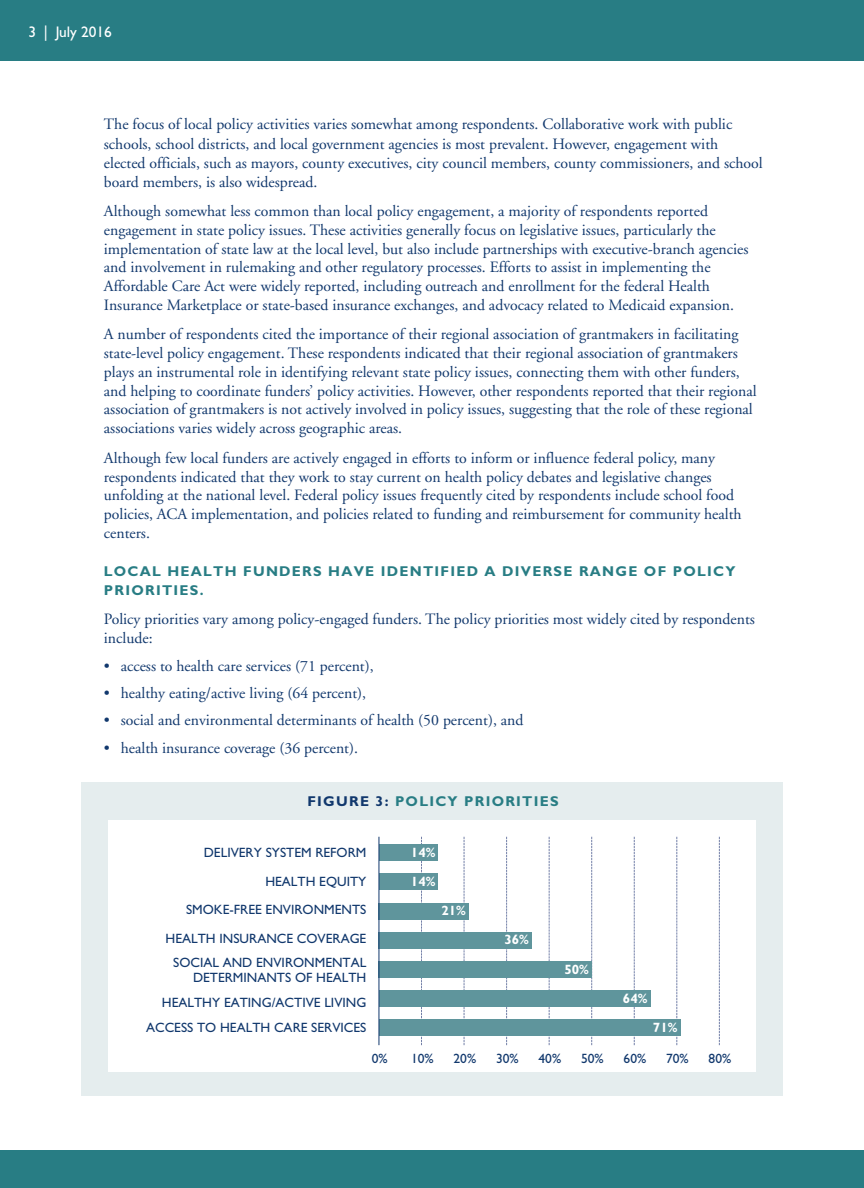
<style>
.page{position:relative;width:864px;height:1188px;background:#fff}
.page>*{position:absolute;margin:0;border:0;box-sizing:border-box;transform-origin:0 0}
.t1{font:15.75px/18.8px "Adobe Garamond";color:#11386d}
.t2{font:15.3px "Gill Sans";color:#fff}
.t3{font:700 14.25px/19px "Gill Sans";letter-spacing:.09em;color:#287d84}
.t4{font:13.5px/28.7px "Gill Sans";color:#11386d;text-align:right}
.t5{font:700 13.5px/29.1px "Gill Sans";color:#fff}
.s1{color:#11386d}
</style>
<div class="page">
<div style="left:81px;top:782px;width:702px;height:313px;background:#e5edee"></div>
<div style="left:108px;top:820px;width:648px;height:252px;background:#fff"></div>
<div style="left:0;top:1151px;width:864px;height:37px;background:#287d84"></div>
<div style="left:0;top:0;width:864px;height:61px;background:#287d84"></div>
<svg style="left:421px;top:837px;width:1px;height:208px"></svg>
<svg style="left:464px;top:837px;width:1px;height:208px"></svg>
<svg style="left:506px;top:837px;width:1px;height:208px"></svg>
<svg style="left:549px;top:837px;width:1px;height:208px"></svg>
<svg style="left:591px;top:837px;width:1px;height:208px"></svg>
<svg style="left:634px;top:837px;width:1px;height:208px"></svg>
<svg style="left:676px;top:837px;width:1px;height:208px"></svg>
<svg style="left:719px;top:837px;width:1px;height:208px"></svg>
<div style="left:379px;top:844px;width:59px;height:17px;background:#5f959c"></div>
<div style="left:379px;top:874px;width:59px;height:16px;background:#5f959c"></div>
<div style="left:379px;top:903px;width:90px;height:16px;background:#5f959c"></div>
<div style="left:379px;top:932px;width:153px;height:17px;background:#5f959c"></div>
<div style="left:379px;top:961px;width:213px;height:17px;background:#5f959c"></div>
<div style="left:379px;top:990px;width:272px;height:17px;background:#5f959c"></div>
<div style="left:379px;top:1019px;width:302px;height:17px;background:#5f959c"></div>
<hr style="left:379px;top:837px;width:1px;height:208px;background:#11386d">
<p class="t2" style="left:28px;top:27px;width:85px">3 | July 2016</p>
<p class="t1" style="left:104px;top:116px;width:660px">The focus of local policy activities varies somewhat among respondents. Collaborative work with public schools, school districts, and local government agencies is most prevalent. However, engagement with elected officials, such as mayors, county executives, city council members, county commissioners, and school board members, is also widespread.</p>
<p class="t1" style="left:104px;top:203px;width:646px">Although somewhat less common than local policy engagement, a majority of respondents reported engagement in state policy issues. These activities generally focus on legislative issues, particularly the implementation of state law at the local level, but also include partnerships with executive-branch agencies and involvement in rulemaking and other regulatory processes. Efforts to assist in implementing the Affordable Care Act were widely reported, including outreach and enrollment for the federal Health Insurance Marketplace or state-based insurance exchanges, and advocacy related to Medicaid expansion.</p>
<p class="t1" style="left:104px;top:326px;width:654px">A number of respondents cited the importance of their regional association of grantmakers in facilitating state-level policy engagement. These respondents indicated that their regional association of grantmakers plays an instrumental role in identifying relevant state policy issues, connecting them with other funders, and helping to coordinate funders’ policy activities. However, other respondents reported that their regional association of grantmakers is not actively involved in policy issues, suggesting that the role of these regional associations varies widely across geographic areas.</p>
<p class="t1" style="left:104px;top:450px;width:639px">Although few local funders are actively engaged in efforts to inform or influence federal policy, many respondents indicated that they work to stay current on health policy debates and legislative changes unfolding at the national level. Federal policy issues frequently cited by respondents include school food policies, ACA implementation, and policies related to funding and reimbursement for community health centers.</p>
<p class="t3" style="left:104px;top:563px;width:633px">LOCAL HEALTH FUNDERS HAVE IDENTIFIED A DIVERSE RANGE OF POLICY<br>PRIORITIES.</p>
<p class="t1" style="left:104px;top:611px;width:653px">Policy priorities vary among policy-engaged funders. The policy priorities most widely cited by respondents include:</p>
<p class="t1" style="left:104px;top:658px;width:271px">• access to health care services (71 percent),</p>
<p class="t1" style="left:104px;top:685px;width:264px">• healthy eating/active living (64 percent),</p>
<p class="t1" style="left:104px;top:712px;width:421px">• social and environmental determinants of health (50 percent), and</p>
<p class="t1" style="left:104px;top:740px;width:256px">• health insurance coverage (36 percent).</p>
<p class="t3" style="left:307px;top:793px;width:253px"><span class="s1">FIGURE 3:</span> POLICY PRIORITIES</p>
<p class="t4" style="left:166px;top:839px;width:202px">DELIVERY SYSTEM REFORM<br>HEALTH EQUITY<br>SMOKE-FREE ENVIRONMENTS<br>HEALTH INSURANCE COVERAGE</p>
<p class="t4" style="left:173px;top:956px;width:195px;line-height:15px">SOCIAL AND ENVIRONMENTAL<br>DETERMINANTS OF HEALTH</p>
<p class="t4" style="left:146px;top:991px;width:222px;line-height:25.2px">HEALTHY EATING/ACTIVE LIVING<br>ACCESS TO HEALTH CARE SERVICES</p>
<p class="t5" style="left:411px;top:839px;width:26px">14%<br>14%</p>
<p class="t5" style="left:441px;top:897px;width:26px">21%</p>
<p class="t5" style="left:504px;top:927px;width:26px">36%</p>
<p class="t5" style="left:564px;top:956px;width:26px">50%</p>
<p class="t5" style="left:623px;top:985px;width:26px">64%</p>
<p class="t5" style="left:653px;top:1014px;width:26px">71%</p>
<p class="t4" style="left:372px;top:1045px;width:17px">0%</p>
<p class="t4" style="left:411px;top:1045px;width:24px">10%</p>
<p class="t4" style="left:454px;top:1045px;width:24px">20%</p>
<p class="t4" style="left:496px;top:1045px;width:24px">30%</p>
<p class="t4" style="left:539px;top:1045px;width:24px">40%</p>
<p class="t4" style="left:581px;top:1045px;width:24px">50%</p>
<p class="t4" style="left:624px;top:1045px;width:24px">60%</p>
<p class="t4" style="left:666px;top:1045px;width:24px">70%</p>
<p class="t4" style="left:709px;top:1045px;width:24px">80%</p>
</div>
